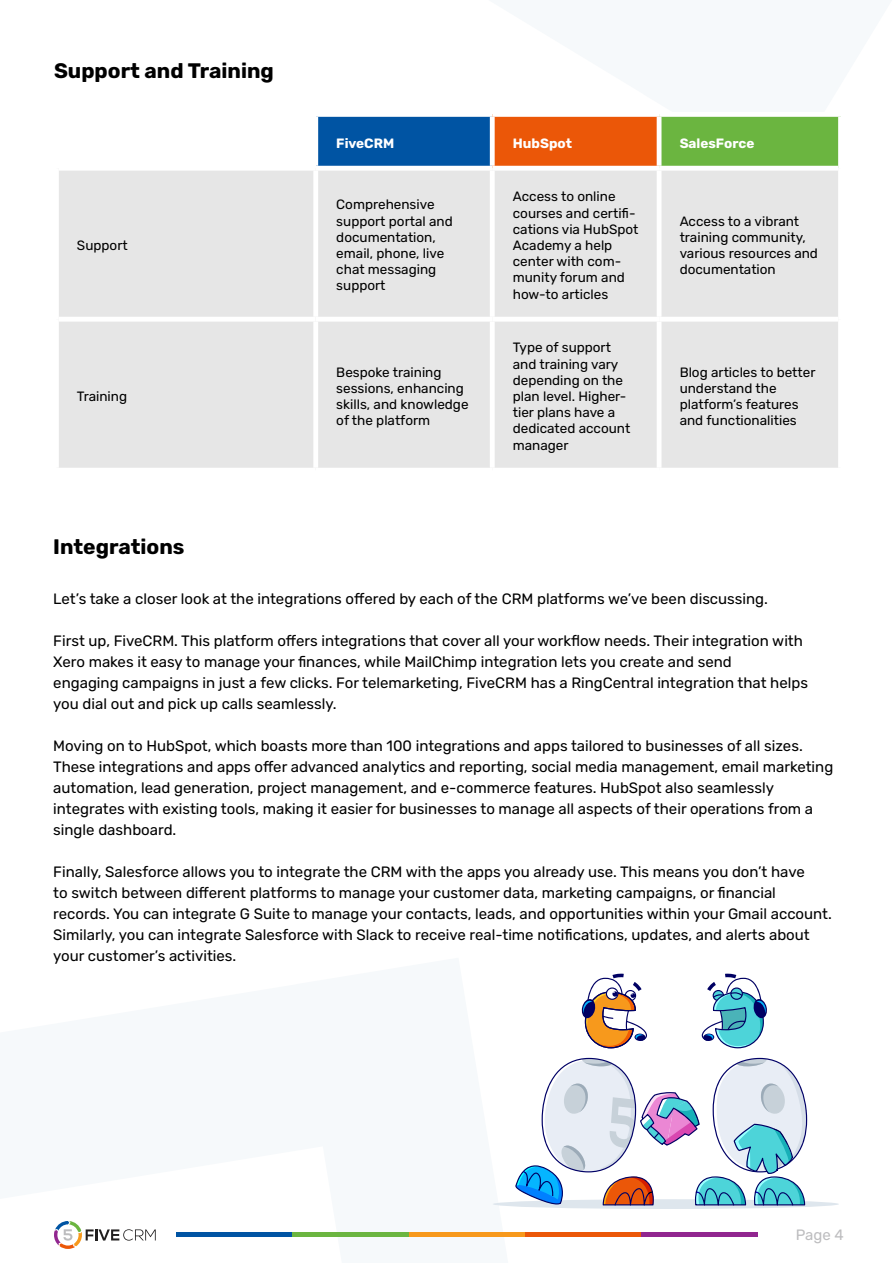
<style>
.page{position:relative;width:893px;height:1263px;background:#fff}
.page>*{position:absolute;margin:0;border:0;box-sizing:border-box;transform-origin:0 0}
.t1{font:700 21px "Rubik";color:#000}
.t2{font:15px/21px "Rubik";color:#000}
.t3{font:15px "Rubik";color:#bdbdbf}
.t4{font:13.5px/16.2px "Rubik";color:#000}
.t5{font:700 13.5px "Rubik";color:#fff}
</style>
<div class="page">
<div style="left:316px;top:114px;width:176px;height:54px;background:#0054a3"></div>
<div style="left:492px;top:114px;width:167px;height:54px;background:#eb5708"></div>
<div style="left:659px;top:114px;width:181px;height:54px;background:#6bb540"></div>
<div style="left:59px;top:171px;width:779px;height:297px;background:#e6e6e6"></div>
<div style="left:313px;top:117px;width:5px;height:49px;background:#fff"></div>
<div style="left:490px;top:117px;width:5px;height:49px;background:#fff"></div>
<hr style="left:657px;top:117px;width:4px;height:49px;background:#fff">
<div style="left:316px;top:166px;width:176px;height:5px;background:#fff"></div>
<div style="left:313px;top:171px;width:5px;height:146px;background:#fff"></div>
<div style="left:492px;top:166px;width:167px;height:5px;background:#fff"></div>
<div style="left:490px;top:171px;width:5px;height:146px;background:#fff"></div>
<div style="left:659px;top:166px;width:179px;height:5px;background:#fff"></div>
<hr style="left:657px;top:171px;width:4px;height:146px;background:#fff">
<div style="left:59px;top:317px;width:257px;height:5px;background:#fff"></div>
<div style="left:316px;top:317px;width:176px;height:5px;background:#fff"></div>
<div style="left:313px;top:322px;width:5px;height:146px;background:#fff"></div>
<div style="left:492px;top:317px;width:167px;height:5px;background:#fff"></div>
<div style="left:490px;top:322px;width:5px;height:146px;background:#fff"></div>
<div style="left:659px;top:317px;width:179px;height:5px;background:#fff"></div>
<hr style="left:657px;top:322px;width:4px;height:146px;background:#fff">
<div style="left:316px;top:112px;width:176px;height:5px;background:#fff"></div>
<div style="left:492px;top:112px;width:167px;height:5px;background:#fff"></div>
<div style="left:659px;top:112px;width:184px;height:5px;background:#fff"></div>
<div style="left:838px;top:117px;width:5px;height:51px;background:#fff"></div>
<svg style="left:493px;top:1199px;width:346px;height:10px"></svg>
<svg style="left:581px;top:974px;width:66px;height:74px"></svg>
<svg style="left:702px;top:974px;width:65px;height:74px"></svg>
<svg style="left:513px;top:1057px;width:296px;height:148px"></svg>
<svg style="left:54px;top:1221px;width:102px;height:28px"></svg>
<hr style="left:176px;top:1233px;width:116px;height:4px;background:#0054a3">
<hr style="left:525px;top:1233px;width:116px;height:4px;background:#eb5708">
<hr style="left:409px;top:1233px;width:116px;height:4px;background:#f7991c">
<hr style="left:292px;top:1233px;width:117px;height:4px;background:#6bb540">
<hr style="left:641px;top:1233px;width:117px;height:4px;background:#91268f">
<h1 class="t1" style="left:54px;top:59px;width:221px">Support and Training</h1>
<p class="t4" style="left:77px;top:238px;width:52px">Support</p>
<p class="t4" style="left:77px;top:388px;width:52px">Training</p>
<p class="t5" style="left:336px;top:135px;width:59px">FiveCRM</p>
<p class="t5" style="left:513px;top:135px;width:61px">HubSpot</p>
<p class="t5" style="left:680px;top:135px;width:76px">SalesForce</p>
<p class="t4" style="left:336px;top:197px;width:118px">Comprehensive support portal and documentation, email, phone, live chat messaging support</p>
<p class="t4" style="left:513px;top:189px;width:127px">Access to online courses and certifi&shy;cations via HubSpot<br>Academy a help center with com&shy;munity forum and how-to articles</p>
<p class="t4" style="left:336px;top:364px;width:134px">Bespoke training sessions, enhancing skills, and knowledge of the platform</p>
<p class="t4" style="left:513px;top:340px;width:119px">Type of support and training vary depending on the plan level. Higher&shy;tier plans have a dedicated account manager</p>
<p class="t4" style="left:680px;top:213px;width:140px">Access to a vibrant training community, various resources and documentation</p>
<p class="t4" style="left:680px;top:364px;width:137px">Blog articles to better understand the platform’s features and functionalities</p>
<h1 class="t1" style="left:53px;top:535px;width:133px">Integrations</h1>
<p class="t2" style="left:53px;top:588px;width:716px">Let’s take a closer look at the integrations offered by each of the CRM platforms we’ve been discussing.</p>
<p class="t2" style="left:53px;top:630px;width:756px">First up, FiveCRM. This platform offers integrations that cover all your workflow needs. Their integration with Xero makes it easy to manage your finances, while MailChimp integration lets you create and send<br>engaging campaigns in just a few clicks. For telemarketing, FiveCRM has a RingCentral integration that helps you dial out and pick up calls seamlessly.</p>
<p class="t2" style="left:53px;top:735px;width:781px">Moving on to HubSpot, which boasts more than 100 integrations and apps tailored to businesses of all sizes.<br>These integrations and apps offer advanced analytics and reporting, social media management, email marketing automation, lead generation, project management, and e-commerce features. HubSpot also seamlessly integrates with existing tools, making it easier for businesses to manage all aspects of their operations from a single dashboard.</p>
<p class="t2" style="left:53px;top:861px;width:780px">Finally, Salesforce allows you to integrate the CRM with the apps you already use. This means you don’t have<br>to switch between different platforms to manage your customer data, marketing campaigns, or financial records. You can integrate G Suite to manage your contacts, leads, and opportunities within your Gmail account.<br>Similarly, you can integrate Salesforce with Slack to receive real-time notifications, updates, and alerts about your customer’s activities.</p>
<p class="t3" style="left:796px;top:1226px;width:50px">Page 4</p>
</div>
